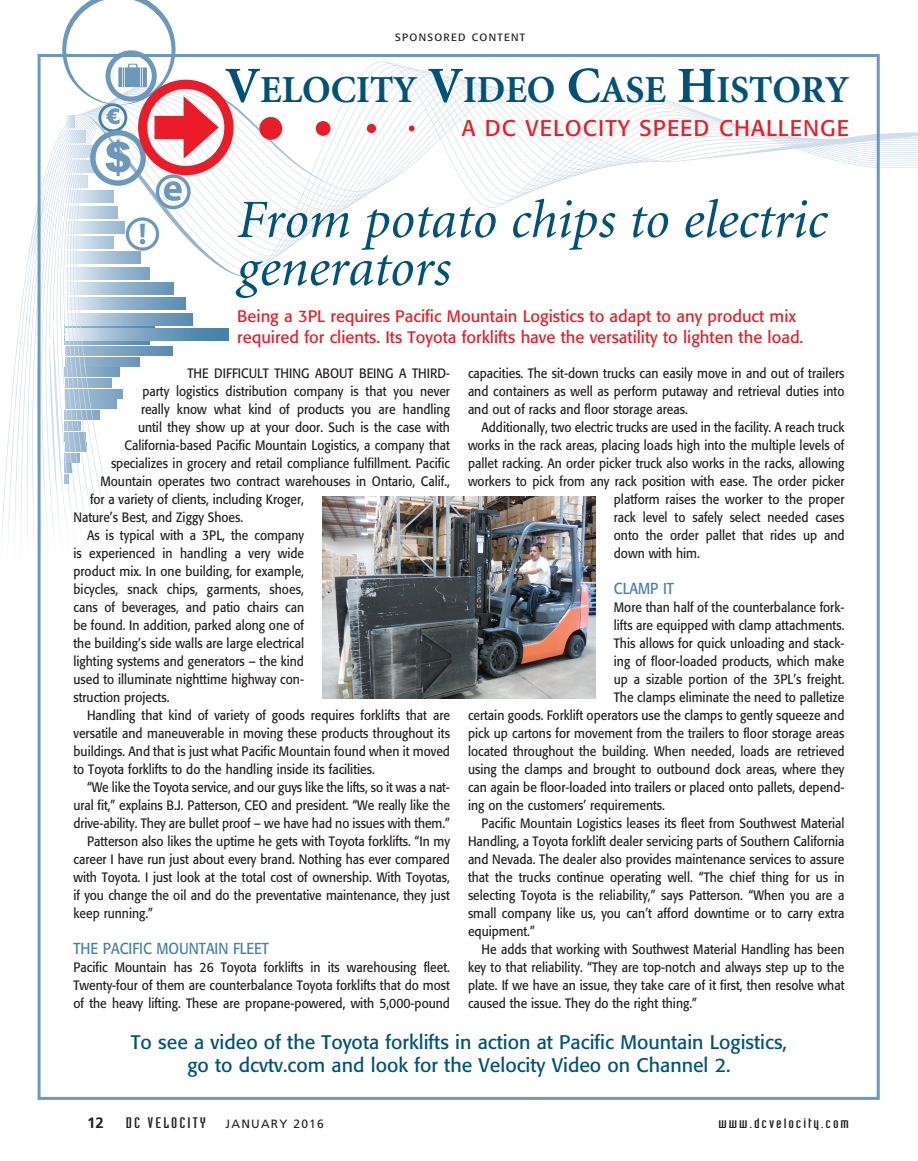
<style>
.page{position:relative;width:918px;height:1161px;background:#fff}
.page>*{position:absolute;margin:0;border:0;box-sizing:border-box;transform-origin:0 0}
.speed_hd{font:italic 54px/48px "Minion";color:#005376}
.t1{font:700 38.25px "Minion";color:#005376}
.speed_txt{font:22.5px "Formata";letter-spacing:.05em;color:#eb1c27}
.speed_bottom{font:19.5px "Formata";color:#005376}
.speed_deck{font:16.5px/21px "Formata";color:#eb1c27}
.speed_subhead{font:15.75px "Formata";color:#4580a8;scale:.9 1}
.t2{font:15px "Industria Solid";letter-spacing:.1em;color:#231f20;scale:1.4 1}
.speed_txt-2{font:13.5px/18px "Formata";color:#231f20;text-align:justify;scale:.9 1}
.t3{font:13.5px "Industria Solid";letter-spacing:.1em;color:#231f20;scale:1.4 1}
.t4{font:12px "Frutiger";letter-spacing:.1em;color:#231f20}
.byline{font:10.5px "Formata";letter-spacing:.125em;color:#231f20}
.s1{font-size:51px}
.s2{font-family:"Frutiger";font-weight:700}
</style>
<div class="page">
<svg style="left:331px;top:82px;width:587px;height:136px"></svg>
<div style="left:367px;top:124px;width:9px;height:9px;background:#eb1c27;border-radius:50%"></div>
<svg style="left:409px;top:126px;width:6px;height:5px"></svg>
<svg style="left:1px;top:0;width:330px;height:568px"></svg>
<img style="left:322px;top:497px;width:274px;height:201px">
<p class="byline" style="left:395px;top:31px;width:132px">SPONSORED CONTENT</p>
<p class="t1" style="left:225px;top:70px;width:625px"><span class="s1">V</span>ELOCITY <span class="s1">V</span>IDEO <span class="s1">C</span>ASE <span class="s1">H</span>ISTORY</p>
<p class="speed_txt" style="left:462px;top:114px;width:389px">A DC VELOCITY SPEED CHALLENGE</p>
<p class="speed_hd" style="left:237px;top:198px;width:591px">From potato chips to electric generators</p>
<p class="speed_deck" style="left:237px;top:305px;width:568px">Being a 3PL requires Pacific Mountain Logistics to adapt to any product mix required for clients. Its Toyota forklifts have the versatility to lighten the load.</p>
<p class="speed_txt-2" style="left:188px;top:364px;width:293px">THE DIFFICULT THING ABOUT BEING A THIRD-</p>
<p class="speed_txt-2" style="left:142px;top:382px;width:343px">party logistics distribution company is that you never</p>
<p class="speed_txt-2" style="left:141px;top:400px;width:345px">really know what kind of products you are handling</p>
<p class="speed_txt-2" style="left:138px;top:418px;width:348px">until they show up at your door. Such is the case with</p>
<p class="speed_txt-2" style="left:124px;top:436px;width:363px">California-based Pacific Mountain Logistics, a company that</p>
<p class="speed_txt-2" style="left:111px;top:454px;width:378px">specializes in grocery and retail compliance fulfillment. Pacific</p>
<p class="speed_txt-2" style="left:100px;top:472px;width:390px">Mountain operates two contract warehouses in Ontario, Calif.,</p>
<p class="speed_txt-2" style="left:90px;top:490px;width:239px">for a variety of clients, including Kroger,</p>
<p class="speed_txt-2" style="left:74px;top:508px;width:190px">Nature’s Best, and Ziggy Shoes.</p>
<p class="speed_txt-2" style="left:74px;top:526px;width:258px;text-indent:14px">As is typical with a 3PL, the company is experienced in handling a very wide product mix. In one building, for example, bicycles, snack chips, garments, shoes, cans of beverages, and patio chairs can be found. In addition, parked along one of the building’s side walls are large electrical lighting systems and generators – the kind used to illuminate nighttime highway con&shy;struction projects.</p>
<p class="speed_txt-2" style="left:74px;top:706px;width:420px;text-indent:14px">Handling that kind of variety of goods requires forklifts that are versatile and maneuverable in moving these products throughout its buildings. And that is just what Pacific Mountain found when it moved to Toyota forklifts to do the handling inside its facilities.</p>
<p class="speed_txt-2" style="left:74px;top:778px;width:420px;text-indent:14px">“We like the Toyota service, and our guys like the lifts, so it was a nat&shy;ural fit,” explains B.J. Patterson, CEO and president. “We really like the drive-ability. They are bullet proof – we have had no issues with them.”</p>
<p class="speed_txt-2" style="left:74px;top:832px;width:420px;text-indent:14px">Patterson also likes the uptime he gets with Toyota forklifts. “In my career I have run just about every brand. Nothing has ever compared with Toyota. I just look at the total cost of ownership. With Toyotas, if you change the oil and do the preventative maintenance, they just keep running.”</p>
<p class="speed_subhead" style="left:74px;top:939px;width:219px">THE PACIFIC MOUNTAIN FLEET</p>
<p class="speed_txt-2" style="left:74px;top:958px;width:420px">Pacific Mountain has 26 Toyota forklifts in its warehousing fleet.<br>Twenty-four of them are counterbalance Toyota forklifts that do most of the heavy lifting. These are propane-powered, with 5,000-pound</p>
<p class="speed_txt-2" style="left:468px;top:364px;width:420px">capacities. The sit-down trucks can easily move in and out of trailers and containers as well as perform putaway and retrieval duties into and out of racks and floor storage areas.</p>
<p class="speed_txt-2" style="left:482px;top:418px;width:405px">Additionally, two electric trucks are used in the facility. A reach truck</p>
<p class="speed_txt-2" style="left:468px;top:436px;width:420px">works in the rack areas, placing loads high into the multiple levels of</p>
<p class="speed_txt-2" style="left:468px;top:454px;width:420px">pallet racking. An order picker truck also works in the racks, allowing</p>
<p class="speed_txt-2" style="left:468px;top:472px;width:420px">workers to pick from any rack position with ease. The order picker</p>
<p class="speed_txt-2" style="left:614px;top:490px;width:258px">platform raises the worker to the proper</p>
<p class="speed_txt-2" style="left:614px;top:508px;width:258px">rack level to safely select needed cases</p>
<p class="speed_txt-2" style="left:614px;top:526px;width:258px">onto the order pallet that rides up and</p>
<p class="speed_txt-2" style="left:614px;top:544px;width:97px">down with him.</p>
<p class="speed_subhead" style="left:614px;top:579px;width:68px">CLAMP IT</p>
<p class="speed_txt-2" style="left:614px;top:598px;width:258px">More than half of the counterbalance fork-</p>
<p class="speed_txt-2" style="left:614px;top:616px;width:258px">lifts are equipped with clamp attachments.</p>
<p class="speed_txt-2" style="left:614px;top:634px;width:258px">This allows for quick unloading and stack-</p>
<p class="speed_txt-2" style="left:614px;top:652px;width:258px">ing of floor-loaded products, which make</p>
<p class="speed_txt-2" style="left:614px;top:670px;width:258px">up a sizable portion of the 3PL’s freight.</p>
<p class="speed_txt-2" style="left:614px;top:688px;width:258px">The clamps eliminate the need to palletize</p>
<p class="speed_txt-2" style="left:468px;top:706px;width:420px">certain goods. Forklift operators use the clamps to gently squeeze and</p>
<p class="speed_txt-2" style="left:468px;top:724px;width:420px">pick up cartons for movement from the trailers to floor storage areas</p>
<p class="speed_txt-2" style="left:468px;top:742px;width:420px">located throughout the building. When needed, loads are retrieved</p>
<p class="speed_txt-2" style="left:468px;top:760px;width:420px">using the clamps and brought to outbound dock areas, where they</p>
<p class="speed_txt-2" style="left:468px;top:778px;width:420px">can again be floor-loaded into trailers or placed onto pallets, depend-</p>
<p class="speed_txt-2" style="left:468px;top:796px;width:220px">ing on the customers’ requirements.</p>
<p class="speed_txt-2" style="left:468px;top:814px;width:420px;text-indent:14px">Pacific Mountain Logistics leases its fleet from Southwest Material Handling, a Toyota forklift dealer servicing parts of Southern California and Nevada. The dealer also provides maintenance services to assure that the trucks continue operating well. “The chief thing for us in selecting Toyota is the reliability,” says Patterson. “When you are a small company like us, you can’t afford downtime or to carry extra equipment.”</p>
<p class="speed_txt-2" style="left:468px;top:940px;width:420px;text-indent:14px">He adds that working with Southwest Material Handling has been key to that reliability. “They are top-notch and always step up to the plate. If we have an issue, they take care of it first, then resolve what caused the issue. They do the right thing.”</p>
<p class="speed_bottom" style="left:131px;top:1030px;width:658px">To see a video of the Toyota forklifts in action at Pacific Mountain Logistics,</p>
<p class="speed_bottom" style="left:187px;top:1054px;width:545px">go to dcvtv.com and look for the Velocity Video on Channel 2.</p>
<p class="t2" style="left:87px;top:1114px;width:87px"><span class="s2">12</span> DC VELOCITY</p>
<p class="t4" style="left:226px;top:1116px;width:100px">JANUARY 2016</p>
<p class="t3" style="left:719px;top:1115px;width:95px">www.dcvelocity.com</p>
</div>
